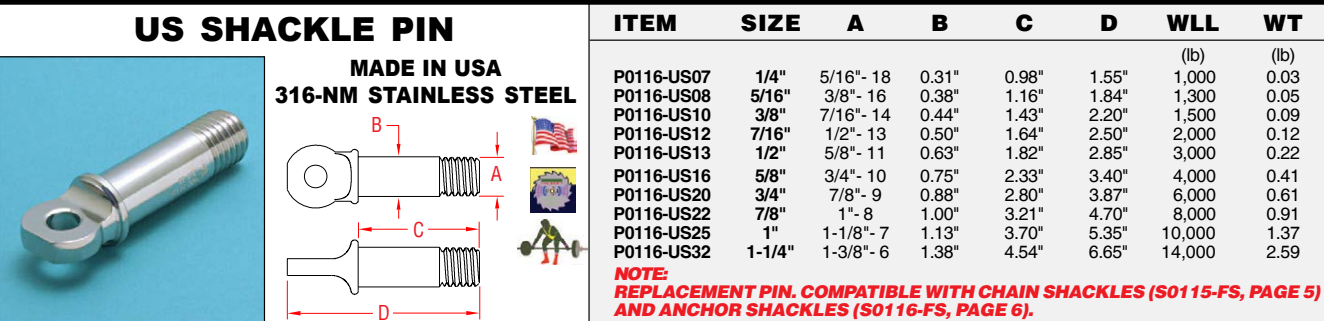
<style>
.page{position:relative;width:1324px;height:321px;background:#fff}
.page>*{position:absolute;margin:0;border:0;box-sizing:border-box;transform-origin:0 0}
.t1{font:900 33px "Arial";letter-spacing:-.005em;color:#000}
.t2{font:900 22.5px/27px "Arial";letter-spacing:.005em;color:#000;text-align:center;scale:.9 1}
.t3{font:900 22.5px "Helvetica";letter-spacing:.015em;color:#000}
.t4{font:condensed 20px "Helvetica";color:#ed1c24}
.t5{font:17.75px "Helvetica";letter-spacing:-.02em;color:#000}
.t6{font:700 17.75px "Helvetica";letter-spacing:-.025em;color:#000}
.t7{font:italic 900 17.5px/18px "Helvetica";color:#ed1c24}
</style>
<div class="page">
<div style="left:588px;top:5px;width:735px;height:315px;background:#f1f1f2"></div>
<hr style="left:589px;top:40px;width:734px;height:1px;background:#000">
<div style="left:0;top:0;width:1323px;height:5px;background:#000"></div>
<hr style="left:0;top:320px;width:1323px;height:1px;background:#000">
<svg style="left:287px;top:125px;width:217px;height:194px"></svg>
<img style="left:531px;top:117px;width:45px;height:37px">
<img style="left:517px;top:219px;width:70px;height:45px">
<svg style="left:0;top:56px;width:265px;height:264px"></svg>
<div style="left:492px;top:164px;width:12px;height:19px;background:#fff"></div>
<div style="left:372px;top:115px;width:12px;height:18px;background:#fff"></div>
<div style="left:414px;top:220px;width:12px;height:19px;background:#fff"></div>
<svg style="left:378px;top:301px;width:14px;height:18px"></svg>
<img style="left:530px;top:167px;width:45px;height:45px">
<h1 class="t1" style="left:134px;top:6px;width:322px">US SHACKLE PIN</h1>
<p class="t3" style="left:613px;top:8px;width:65px">ITEM</p>
<p class="t3" style="left:740px;top:8px;width:61px">SIZE</p>
<p class="t3" style="left:846px;top:8px;width:19px">A</p>
<p class="t3" style="left:931px;top:8px;width:19px">B</p>
<p class="t3" style="left:1015px;top:8px;width:19px">C</p>
<p class="t3" style="left:1099px;top:8px;width:19px">D</p>
<p class="t3" style="left:1166px;top:8px;width:54px">WLL</p>
<p class="t3" style="left:1263px;top:8px;width:41px">WT</p>
<p class="t5" style="left:1180px;top:45px;width:26px">(lb)</p>
<p class="t5" style="left:1270px;top:45px;width:26px">(lb)</p>
<p class="t6" style="left:613px;top:66px;width:99px">P0116-US07</p>
<p class="t6" style="left:755px;top:66px;width:33px">1/4"</p>
<p class="t5" style="left:819px;top:66px;width:73px">5/16"- 18</p>
<p class="t5" style="left:919px;top:66px;width:41px">0.31"</p>
<p class="t5" style="left:1004px;top:66px;width:41px">0.98"</p>
<p class="t5" style="left:1088px;top:66px;width:41px">1.55"</p>
<p class="t5" style="left:1172px;top:66px;width:44px">1,000</p>
<p class="t5" style="left:1266px;top:66px;width:35px">0.03</p>
<p class="t6" style="left:613px;top:84px;width:99px">P0116-US08</p>
<p class="t6" style="left:750px;top:84px;width:43px">5/16"</p>
<p class="t5" style="left:824px;top:85px;width:63px">3/8"- 16</p>
<p class="t5" style="left:919px;top:85px;width:41px">0.38"</p>
<p class="t5" style="left:1004px;top:85px;width:41px">1.16"</p>
<p class="t5" style="left:1088px;top:85px;width:41px">1.84"</p>
<p class="t5" style="left:1172px;top:85px;width:44px">1,300</p>
<p class="t5" style="left:1266px;top:85px;width:35px">0.05</p>
<p class="t6" style="left:613px;top:104px;width:99px">P0116-US10</p>
<p class="t6" style="left:755px;top:104px;width:33px">3/8"</p>
<p class="t5" style="left:819px;top:104px;width:73px">7/16"- 14</p>
<p class="t5" style="left:919px;top:104px;width:41px">0.44"</p>
<p class="t5" style="left:1004px;top:104px;width:41px">1.43"</p>
<p class="t5" style="left:1088px;top:104px;width:41px">2.20"</p>
<p class="t5" style="left:1172px;top:104px;width:44px">1,500</p>
<p class="t5" style="left:1266px;top:104px;width:35px">0.09</p>
<p class="t6" style="left:613px;top:123px;width:99px">P0116-US12</p>
<p class="t6" style="left:750px;top:123px;width:43px">7/16"</p>
<p class="t5" style="left:824px;top:123px;width:63px">1/2"- 13</p>
<p class="t5" style="left:919px;top:123px;width:41px">0.50"</p>
<p class="t5" style="left:1004px;top:123px;width:41px">1.64"</p>
<p class="t5" style="left:1088px;top:123px;width:41px">2.50"</p>
<p class="t5" style="left:1172px;top:123px;width:44px">2,000</p>
<p class="t5" style="left:1266px;top:123px;width:35px">0.12</p>
<p class="t6" style="left:613px;top:141px;width:99px">P0116-US13</p>
<p class="t6" style="left:755px;top:141px;width:33px">1/2"</p>
<p class="t5" style="left:824px;top:142px;width:63px">5/8"- 11</p>
<p class="t5" style="left:919px;top:142px;width:41px">0.63"</p>
<p class="t5" style="left:1004px;top:142px;width:41px">1.82"</p>
<p class="t5" style="left:1088px;top:142px;width:41px">2.85"</p>
<p class="t5" style="left:1172px;top:142px;width:44px">3,000</p>
<p class="t5" style="left:1266px;top:142px;width:35px">0.22</p>
<p class="t6" style="left:613px;top:164px;width:99px">P0116-US16</p>
<p class="t6" style="left:755px;top:164px;width:33px">5/8"</p>
<p class="t5" style="left:824px;top:165px;width:63px">3/4"- 10</p>
<p class="t5" style="left:919px;top:165px;width:41px">0.75"</p>
<p class="t5" style="left:1004px;top:165px;width:41px">2.33"</p>
<p class="t5" style="left:1088px;top:165px;width:41px">3.40"</p>
<p class="t5" style="left:1172px;top:165px;width:44px">4,000</p>
<p class="t5" style="left:1266px;top:165px;width:35px">0.41</p>
<p class="t6" style="left:613px;top:183px;width:99px">P0116-US20</p>
<p class="t6" style="left:755px;top:183px;width:33px">3/4"</p>
<p class="t5" style="left:829px;top:184px;width:54px">7/8"- 9</p>
<p class="t5" style="left:919px;top:184px;width:41px">0.88"</p>
<p class="t5" style="left:1004px;top:184px;width:41px">2.80"</p>
<p class="t5" style="left:1088px;top:184px;width:41px">3.87"</p>
<p class="t5" style="left:1172px;top:184px;width:44px">6,000</p>
<p class="t5" style="left:1266px;top:184px;width:35px">0.61</p>
<p class="t6" style="left:613px;top:202px;width:99px">P0116-US22</p>
<p class="t6" style="left:755px;top:202px;width:33px">7/8"</p>
<p class="t5" style="left:837px;top:203px;width:37px">1"- 8</p>
<p class="t5" style="left:919px;top:203px;width:41px">1.00"</p>
<p class="t5" style="left:1004px;top:203px;width:41px">3.21"</p>
<p class="t5" style="left:1088px;top:203px;width:41px">4.70"</p>
<p class="t5" style="left:1172px;top:203px;width:44px">8,000</p>
<p class="t5" style="left:1266px;top:203px;width:35px">0.91</p>
<p class="t6" style="left:613px;top:221px;width:99px">P0116-US25</p>
<p class="t6" style="left:762px;top:221px;width:18px">1"</p>
<p class="t5" style="left:821px;top:222px;width:69px">1-1/8"- 7</p>
<p class="t5" style="left:920px;top:222px;width:41px">1.13"</p>
<p class="t5" style="left:1004px;top:222px;width:41px">3.70"</p>
<p class="t5" style="left:1088px;top:222px;width:41px">5.35"</p>
<p class="t5" style="left:1160px;top:222px;width:56px">10,000</p>
<p class="t5" style="left:1265px;top:222px;width:35px">1.37</p>
<p class="t6" style="left:613px;top:240px;width:99px">P0116-US32</p>
<p class="t6" style="left:746px;top:240px;width:50px">1-1/4"</p>
<p class="t5" style="left:821px;top:241px;width:69px">1-3/8"- 6</p>
<p class="t5" style="left:919px;top:241px;width:41px">1.38"</p>
<p class="t5" style="left:1004px;top:241px;width:41px">4.54"</p>
<p class="t5" style="left:1088px;top:241px;width:41px">6.65"</p>
<p class="t5" style="left:1160px;top:241px;width:56px">14,000</p>
<p class="t5" style="left:1265px;top:241px;width:35px">2.59</p>
<p class="t7" style="left:613px;top:264px;width:712px">NOTE:<br>REPLACEMENT PIN.COMPATIBLE WITH CHAIN SHACKLES (S0115-FS,PAGE 5)<br>AND ANCHOR SHACKLES (S0116-FS,PAGE 6).</p>
<p class="t2" style="left:274px;top:53px;width:337px">MADE IN USA<br>316-NM STAINLESS STEEL</p>
<p class="t4" style="left:371px;top:112px;width:13px">B</p>
<p class="t4" style="left:490px;top:161px;width:13px">A</p>
<p class="t4" style="left:413px;top:217px;width:13px">C</p>
<p class="t4" style="left:378px;top:299px;width:14px">D</p>
</div>
